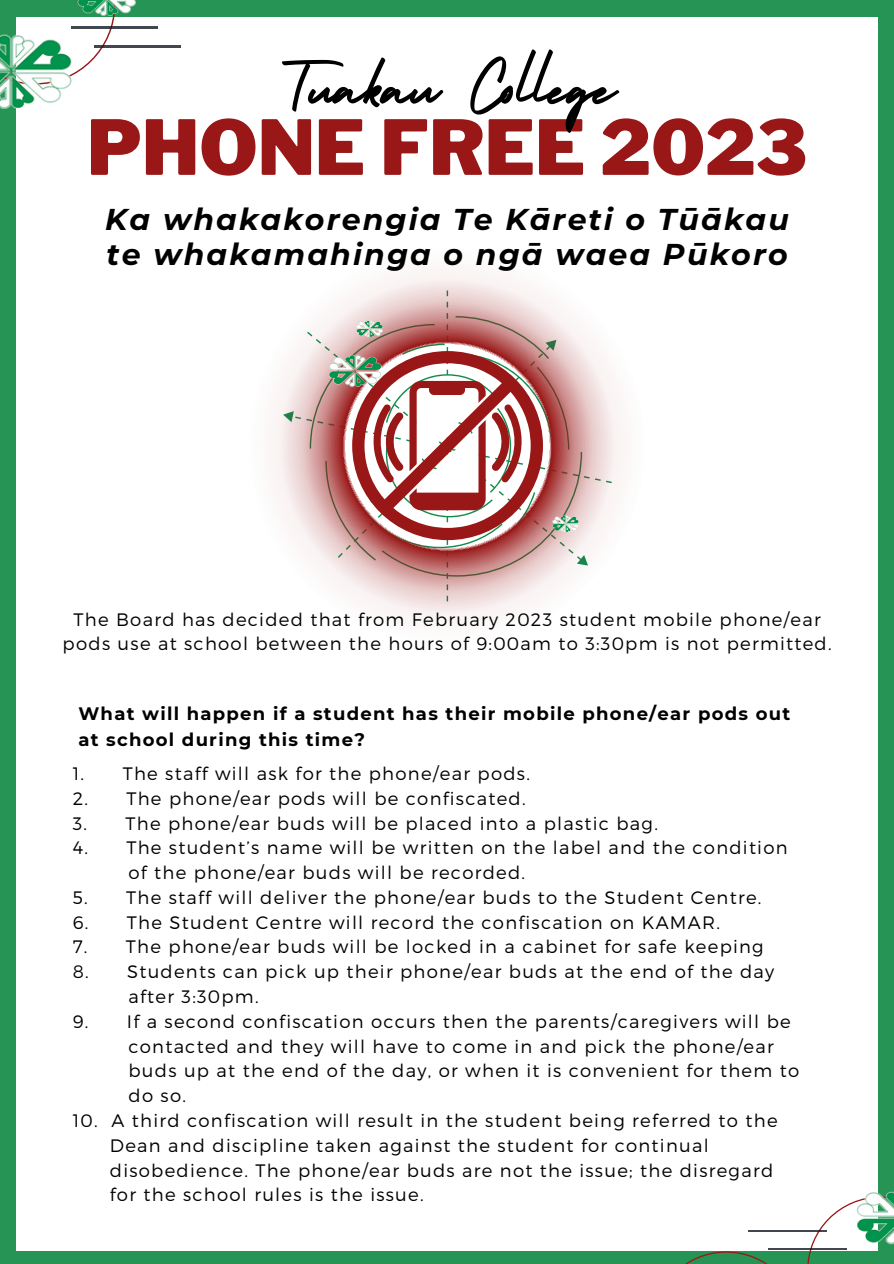
<style>
.page{position:relative;width:894px;height:1264px;background:#fff}
.page>*{position:absolute;margin:0;border:0;box-sizing:border-box;transform-origin:0 0}
.t1{font:900 75px "Libre Franklin";color:#991717}
.t2{font:75px "Holiday";letter-spacing:-.005em;color:#000}
.t3{font:italic 700 30px/35px "Montserrat";letter-spacing:.07em;color:#000}
.t4{font:300 18px/24.8px "Montserrat";letter-spacing:.07em;color:#000;text-align:center}
.t5{font:700 18px/26px "Montserrat";letter-spacing:.07em;color:#000}
</style>
<div class="page">
<div style="left:0;top:0;width:893px;height:16px;background:#269454"></div>
<div style="left:0;top:1250px;width:893px;height:13px;background:#269454"></div>
<div style="left:0;top:0;width:16px;height:1263px;background:#269454"></div>
<svg style="left:274px;top:273px;width:347px;height:347px"></svg>
<svg style="left:352px;top:351px;width:191px;height:189px"></svg>
<img style="left:327px;top:354px;width:57px;height:34px">
<img style="left:355px;top:320px;width:28px;height:18px">
<img style="left:551px;top:515px;width:28px;height:18px">
<svg style="left:16px;top:16px;width:99px;height:57px"></svg>
<hr style="left:94px;top:46px;width:86px;height:2px;background:#121921">
<hr style="left:71px;top:26px;width:86px;height:2px;background:#121921">
<img style="left:76px;top:0;width:62px;height:18px">
<img style="left:0;top:32px;width:77px;height:77px">
<div style="left:877px;top:0;width:16px;height:1263px;background:#269454"></div>
<svg style="left:806px;top:1201px;width:72px;height:62px"></svg>
<hr style="left:747px;top:1230px;width:79px;height:1px;background:#121921">
<hr style="left:768px;top:1247px;width:79px;height:2px;background:#121921">
<svg style="left:687px;top:1251px;width:79px;height:12px"></svg>
<img style="left:854px;top:1186px;width:39px;height:64px">
<p class="t2" style="left:280px;top:29px;width:338px">Tuakau College</p>
<p class="t1" style="left:87px;top:102px;width:721px">PHONE FREE 2023</p>
<p class="t3" style="left:105px;top:201px;width:685px">Ka whakakorengia Te Kāreti o Tūākau te whakamahinga o ngā waea Pūkoro</p>
<p class="t4" style="left:63px;top:606px;width:770px">The Board has decided that from February 2023 student mobile phone/ear pods use at school between the hours of 9:00am to 3:30pm is not permitted.</p>
<p class="t5" style="left:78px;top:700px;width:713px">What will happen if a student has their mobile phone/ear pods out at school during this time?</p>
<p class="t4" style="left:73px;top:760px;width:458px">1. The staff will ask for the phone/ear pods.</p>
<p class="t4" style="left:73px;top:785px;width:454px">2. The phone/ear pods will be confiscated.</p>
<p class="t4" style="left:73px;top:809px;width:586px">3. The phone/ear buds will be placed into a plastic bag.</p>
<p class="t4" style="left:73px;top:834px;width:716px">4. The student’s name will be written on the label and the condition</p>
<p class="t4" style="left:128px;top:859px;width:398px">of the phone/ear buds will be recorded.</p>
<p class="t4" style="left:73px;top:884px;width:690px">5. The staff will deliver the phone/ear buds to the Student Centre.</p>
<p class="t4" style="left:73px;top:909px;width:648px">6. The Student Centre will record the confiscation on KAMAR.</p>
<p class="t4" style="left:73px;top:933px;width:692px">7. The phone/ear buds will be locked in a cabinet for safe keeping</p>
<p class="t4" style="left:73px;top:958px;width:703px">8. Students can pick up their phone/ear buds at the end of the day</p>
<p class="t4" style="left:128px;top:983px;width:132px">after 3:30pm.</p>
<p class="t4" style="left:73px;top:1008px;width:719px">9. If a second confiscation occurs then the parents/caregivers will be</p>
<p class="t4" style="left:128px;top:1032px;width:646px">contacted and they will have to come in and pick the phone/ear</p>
<p class="t4" style="left:128px;top:1057px;width:672px">buds up at the end of the day, or when it is convenient for them to</p>
<p class="t4" style="left:128px;top:1082px;width:59px">do so.</p>
<p class="t4" style="left:73px;top:1107px;width:706px">10. A third confiscation will result in the student being referred to the</p>
<p class="t4" style="left:110px;top:1131px;width:600px">Dean and discipline taken against the student for continual</p>
<p class="t4" style="left:110px;top:1156px;width:664px">disobedience. The phone/ear buds are not the issue; the disregard</p>
<p class="t4" style="left:110px;top:1181px;width:315px">for the school rules is the issue.</p>
</div>
